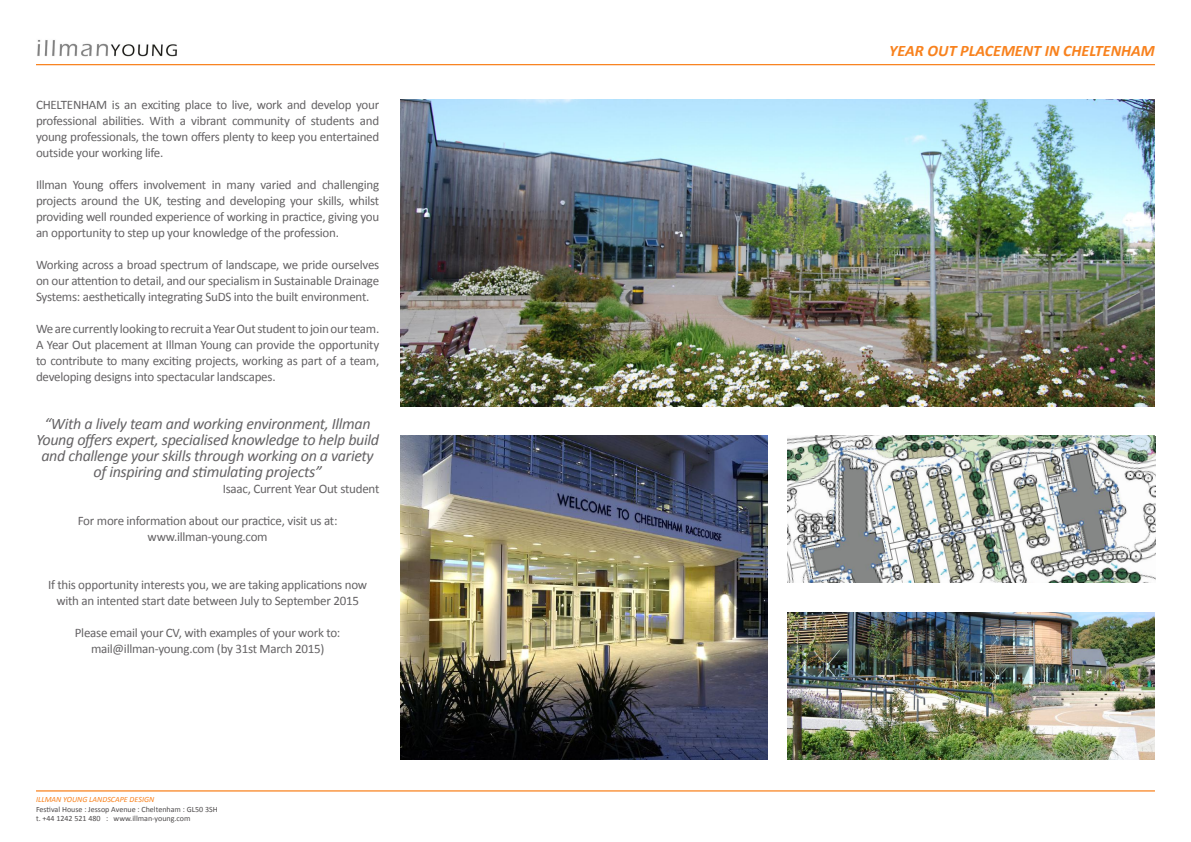
<style>
.page{position:relative;width:1191px;height:842px;background:#fff}
.page>*{position:absolute;margin:0;border:0;box-sizing:border-box;transform-origin:0 0}
.t1{font:italic 16px/16px "Calibri";letter-spacing:-.02em;color:#656365;text-align:center}
.t2{font:italic 700 16px "Calibri";color:#f8821e}
.t3{font:13px/16px "Calibri";letter-spacing:-.02em;color:#656365;text-align:justify}
.t4{font:8px/9.6px "Calibri";color:#4e4b4c}
.t5{font:italic 8px "Calibri";color:#f8821e}
</style>
<div class="page">
<img style="left:37px;top:40px;width:140px;height:17px">
<hr style="left:36px;top:64px;width:1119px;height:1px;background:#f8821e">
<hr style="left:36px;top:790px;width:1119px;height:1px;background:#f8821e">
<img style="left:787px;top:612px;width:368px;height:148px">
<img style="left:788px;top:435px;width:367px;height:148px">
<img style="left:400px;top:435px;width:367px;height:324px">
<img style="left:400px;top:99px;width:755px;height:307px">
<p class="t3" style="left:36px;top:97px;width:345px">CHELTENHAM is an exciting place to live, work and develop your professional abilities. With a vibrant community of students and young professionals, the town offers plenty to keep you entertained outside your working life.</p>
<p class="t3" style="left:36px;top:177px;width:345px">Illman Young offers involvement in many varied and challenging projects around the UK, testing and developing your skills, whilst providing well rounded experience of working in practice, giving you an opportunity to step up your knowledge of the profession.</p>
<p class="t3" style="left:36px;top:257px;width:345px">Working across a broad spectrum of landscape, we pride ourselves on our attention to detail, and our specialism in Sustainable Drainage Systems: aesthetically integrating SuDS into the built environment.</p>
<p class="t3" style="left:36px;top:321px;width:345px">We are currently looking to recruit a Year Out student to join our team.<br>A Year Out placement at Illman Young can provide the opportunity to contribute to many exciting projects, working as part of a team, developing designs into spectacular landscapes.</p>
<p class="t1" style="left:36px;top:415px;width:344px">“With a lively team and working environment, Illman Young offers expert, specialised knowledge to help build and challenge your skills through working on a variety of inspiring and stimulating projects”</p>
<p class="t3" style="left:223px;top:481px;width:158px">Isaac, Current Year Out student</p>
<p class="t3" style="left:78px;top:513px;width:261px;text-align:center">For more information about our practice, visit us at: www.illman-young.com</p>
<p class="t3" style="left:48px;top:577px;width:321px;text-align:center">If this opportunity interests you, we are taking applications now with an intented start date between July to September 2015</p>
<p class="t3" style="left:75px;top:625px;width:267px;text-align:center">Please email your CV, with examples of your work to: mail@illman-young.com (by 31st March 2015)</p>
<p class="t5" style="left:36px;top:794px;width:120px">ILLMAN YOUNG LANDSCAPE DESIGN</p>
<p class="t4" style="left:36px;top:804px;width:183px">Festival House : Jessop Avenue : Cheltenham : GL50 3SH t. +44 1242 521 480 : www.illman-young.com</p>
<p class="t2" style="left:889px;top:41px;width:267px">YEAR OUT PLACEMENT IN CHELTENHAM</p>
</div>
